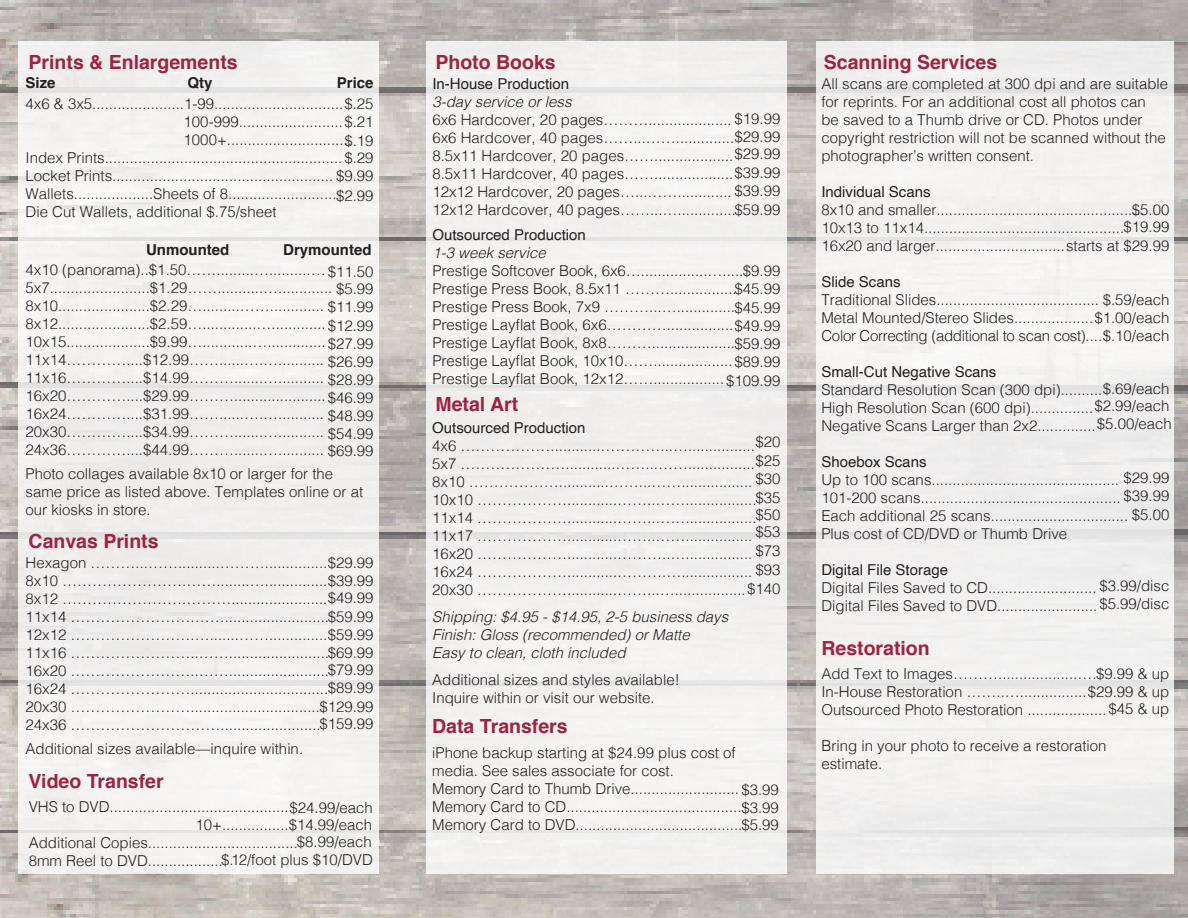
<style>
.page{position:relative;width:1188px;height:918px;background:#fff}
.page>*{position:absolute;margin:0;border:0;box-sizing:border-box;transform-origin:0 0}
.t1{font:700 19.5px "Helvetica";color:#9e2342}
.t2{font:300 15px/18px "Helvetica";color:#231f20}
.t3{font:15px "Helvetica";color:#231f20}
.t4{font:italic 300 15px/18px "Helvetica";color:#231f20}
.t5{font:700 15px "Helvetica";color:#231f20}
</style>
<div class="page">
<img style="left:0;top:0;width:1188px;height:918px">
<div style="left:816px;top:41px;width:357px;height:832px;background:#f2f1f0"></div>
<div style="left:426px;top:41px;width:360px;height:832px;background:#f3f2f1"></div>
<div style="left:18px;top:41px;width:361px;height:832px;background:#f2f1f0"></div>
<h1 class="t1" style="left:29px;top:46px;width:211px">Prints &amp; Enlargements</h1>
<p class="t5" style="left:26px;top:71px;width:32px">Size</p>
<p class="t5" style="left:188px;top:71px;width:27px">Qty</p>
<p class="t5" style="left:337px;top:71px;width:38px">Price</p>
<p class="t2" style="left:26px;top:94px;width:350px">4x6 &amp; 3x5......................1-99...............................$.25</p>
<p class="t2" style="left:184px;top:112px;width:191px">100-999.........................$.21</p>
<p class="t2" style="left:184px;top:130px;width:170px">1000+..............................</p>
<p class="t2" style="left:26px;top:148px;width:350px">Index Prints.........................................................$.29</p>
<p class="t2" style="left:26px;top:166px;width:350px">Locket Prints..................................................... $9.99</p>
<p class="t2" style="left:26px;top:184px;width:313px">Wallets...................Sheets of 8..........................</p>
<p class="t2" style="left:26px;top:202px;width:252px">Die Cut Wallets, additional $.75/sheet</p>
<p class="t2" style="left:344px;top:130px;width:31px">$.19</p>
<p class="t2" style="left:336px;top:185px;width:39px">$2.99</p>
<p class="t5" style="left:146px;top:238px;width:85px">Unmounted</p>
<p class="t5" style="left:283px;top:238px;width:90px">Drymounted</p>
<p class="t2" style="left:26px;top:260px;width:350px">4x10 (panorama)..$1.50…….........…..........… 5x7........................$1.29……...........…............. $5.99<br>8x10......................$2.29….........……............. $11.99<br>8x12......................$2.59….............….............<br>10x15....................$9.99…............…..............<br>11x14…………....$12.99……......….…........... $26.99<br>11x16…………....$14.99……….......…........... $28.99<br>16x20…………....$29.99………......................$46.99<br>16x24…………....$31.99……......….…...........<br>20x30…………....$34.99……….......…...........<br>24x36…………....$44.99……….......…........... $69.99</p>
<p class="t2" style="left:328px;top:262px;width:47px">$11.50</p>
<p class="t2" style="left:328px;top:316px;width:47px">$12.99</p>
<p class="t2" style="left:328px;top:334px;width:47px">$27.99</p>
<p class="t2" style="left:328px;top:406px;width:47px">$48.99 $54.99</p>
<p class="t2" style="left:26px;top:464px;width:339px">Photo collages available 8x10 or larger for the same price as listed above. Templates online or at our kiosks in store.</p>
<h1 class="t1" style="left:29px;top:526px;width:132px">Canvas Prints</h1>
<p class="t2" style="left:26px;top:552px;width:350px;text-align:justify">Hexagon ………...……..........………...............$29.99<br>8x10 …………………….……........…...............$39.99<br>8x12 …………………….……….......................$49.99<br>11x14 …………………….…….........................$59.99<br>12x12 …………………….….......……..............$59.99<br>11x16 ……………………..……........................$69.99<br>16x20 ……………………..……........................$79.99<br>16x24 …………………….................................$89.99<br>20x30 ……………………...............................$129.99<br>24x36 …………………………........................$159.99</p>
<p class="t2" style="left:26px;top:738px;width:279px">Additional sizes available—inquire within.</p>
<h1 class="t1" style="left:29px;top:766px;width:137px">Video Transfer</h1>
<p class="t2" style="left:29px;top:797px;width:346px">VHS to DVD...........................................$24.99/each</p>
<p class="t2" style="left:29px;top:833px;width:345px">Additional Copies....................................$8.99/each</p>
<p class="t2" style="left:195px;top:815px;width:178px">10+................$14.99/each</p>
<p class="t2" style="left:29px;top:851px;width:346px">8mm Reel to DVD..................$.1 2/foot plus $10/DVD</p>
<h1 class="t1" style="left:435px;top:46px;width:122px">Photo Books</h1>
<p class="t3" style="left:432px;top:72px;width:138px">In-House Production</p>
<p class="t4" style="left:432px;top:92px;width:141px">3-day service or less</p>
<p class="t2" style="left:432px;top:110px;width:350px">6x6 Hardcover, 20 pages……….................... $19.99<br>6x6 Hardcover, 40 pages……...……..............<br>8.5x11 Hardcover, 20 pages……...................<br>8.5x11 Hardcover, 40 pages……...................$39.99<br>12x12 Hardcover, 20 pages…...……............. $39.99<br>12x12 Hardcover, 40 pages……...…..............$59.99</p>
<p class="t3" style="left:432px;top:224px;width:155px">Outsourced Production</p>
<p class="t4" style="left:432px;top:243px;width:115px">1-3 week service</p>
<p class="t2" style="left:432px;top:261px;width:350px;text-align:justify">Prestige Softcover Book, 6x6…................….....$9.99<br>Prestige Press Book, 8.5x11 ………................$45.99<br>Prestige Press Book, 7x9 ………...…..............$45.99<br>Prestige Layflat Book, 6x6…………................$49.99<br>Prestige Layflat Book, 8x8………....................$59.99<br>Prestige Layflat Book, 10x10……...................$89.99<br>Prestige Layflat Book, 12x12…….................$109.99</p>
<h1 class="t1" style="left:435px;top:389px;width:84px">Metal Art</h1>
<p class="t3" style="left:432px;top:416px;width:155px">Outsourced Production</p>
<p class="t2" style="left:432px;top:435px;width:350px">4x6 ………………............…………...…................<br>5x7 …………………............……...……................<br>8x10 ………………............……...…….................<br>10x10 ………………............……..…….................<br>11x14 ………………............……..…….................<br>11x17 ………………............……..……................<br>16x20 ………………............………..…................<br>16x24 ………………............……….….................<br>20x30 ………………............……...….................$140</p>
<p class="t4" style="left:432px;top:606px;width:297px">Shipping: $4.95 - $14.95, 2-5 business days<br>Finish: Gloss (recommended) or Matte<br>Easy to clean, cloth included</p>
<p class="t2" style="left:432px;top:669px;width:249px">Additional sizes and styles available!<br>Inquire within or visit our website.</p>
<p class="t2" style="left:735px;top:126px;width:47px">$29.99</p>
<p class="t2" style="left:735px;top:144px;width:47px">$29.99</p>
<p class="t2" style="left:755px;top:432px;width:27px;line-height:18.6px">$20 $25</p>
<p class="t2" style="left:755px;top:468px;width:27px;line-height:18.9px">$30 $35</p>
<p class="t2" style="left:755px;top:505px;width:27px;line-height:17.4px">$50 $53</p>
<p class="t2" style="left:755px;top:541px;width:27px">$73 $93</p>
<h1 class="t1" style="left:432px;top:711px;width:137px">Data Transfers</h1>
<p class="t2" style="left:432px;top:743px;width:348px">iPhone backup starting at $24.99 plus cost of media. See sales associate for cost.<br>Memory Card to Thumb Drive.......................... $3.99<br>Memory Card to CD..........................................$3.99<br>Memory Card to DVD........................................$5.99</p>
<h1 class="t1" style="left:824px;top:46px;width:175px">Scanning Services</h1>
<p class="t2" style="left:821px;top:73px;width:348px">All scans are completed at 300 dpi and are suitable for reprints. For an additional cost all photos can<br>be saved to a Thumb drive or CD. Photos under copyright restriction will not be scanned without the photographer’s written consent.</p>
<p class="t3" style="left:821px;top:180px;width:111px">Individual Scans</p>
<p class="t2" style="left:821px;top:199px;width:349px">8x10 and smaller..................................................<br>10x13 to 11x14................................................$19.99<br>16x20 and larger...............................starts at $29.99</p>
<p class="t3" style="left:821px;top:270px;width:81px">Slide Scans</p>
<p class="t2" style="left:821px;top:289px;width:349px;text-align:justify">Traditional Slides....................................... $.59/each Metal Mounted/Stereo Slides...................$1.00/each Color Correcting (additional to scan cost)....$.10/each</p>
<p class="t3" style="left:821px;top:360px;width:177px">Small-Cut Negative Scans</p>
<p class="t2" style="left:821px;top:379px;width:349px">Standard Resolution Scan (300 dpi)..........$.69/each<br>High Resolution Scan (600 dpi)...............<br>Negative Scans Larger than 2x2..............</p>
<p class="t3" style="left:821px;top:450px;width:107px">Shoebox Scans</p>
<p class="t2" style="left:821px;top:469px;width:349px">Up to 100 scans.............................................<br>101-200 scans................................................<br>Each additional 25 scans................................. $5.00<br>Plus cost of CD/DVD or Thumb Drive</p>
<p class="t3" style="left:821px;top:558px;width:128px">Digital File Storage</p>
<p class="t2" style="left:821px;top:577px;width:277px">Digital Files Saved to CD..........................<br>Digital Files Saved to DVD........................</p>
<h1 class="t1" style="left:821px;top:632px;width:110px">Restoration</h1>
<p class="t2" style="left:821px;top:663px;width:349px;text-align:justify">Add Text to Images………...................….$9.99 &amp; up In-House Restoration ……..…................$29.99 &amp; up Outsourced Photo Restoration ...................$45 &amp; up</p>
<p class="t2" style="left:821px;top:735px;width:287px">Bring in your photo to receive a restoration estimate.</p>
<p class="t2" style="left:1132px;top:199px;width:39px">$5.00</p>
<p class="t2" style="left:1094px;top:395px;width:77px">$2.99/each</p>
<p class="t2" style="left:1097px;top:414px;width:77px">$5.00/each</p>
<p class="t2" style="left:1124px;top:467px;width:47px">$29.99 $39.99</p>
<p class="t2" style="left:1099px;top:575px;width:72px">$3.99/disc $5.99/disc</p>
</div>
